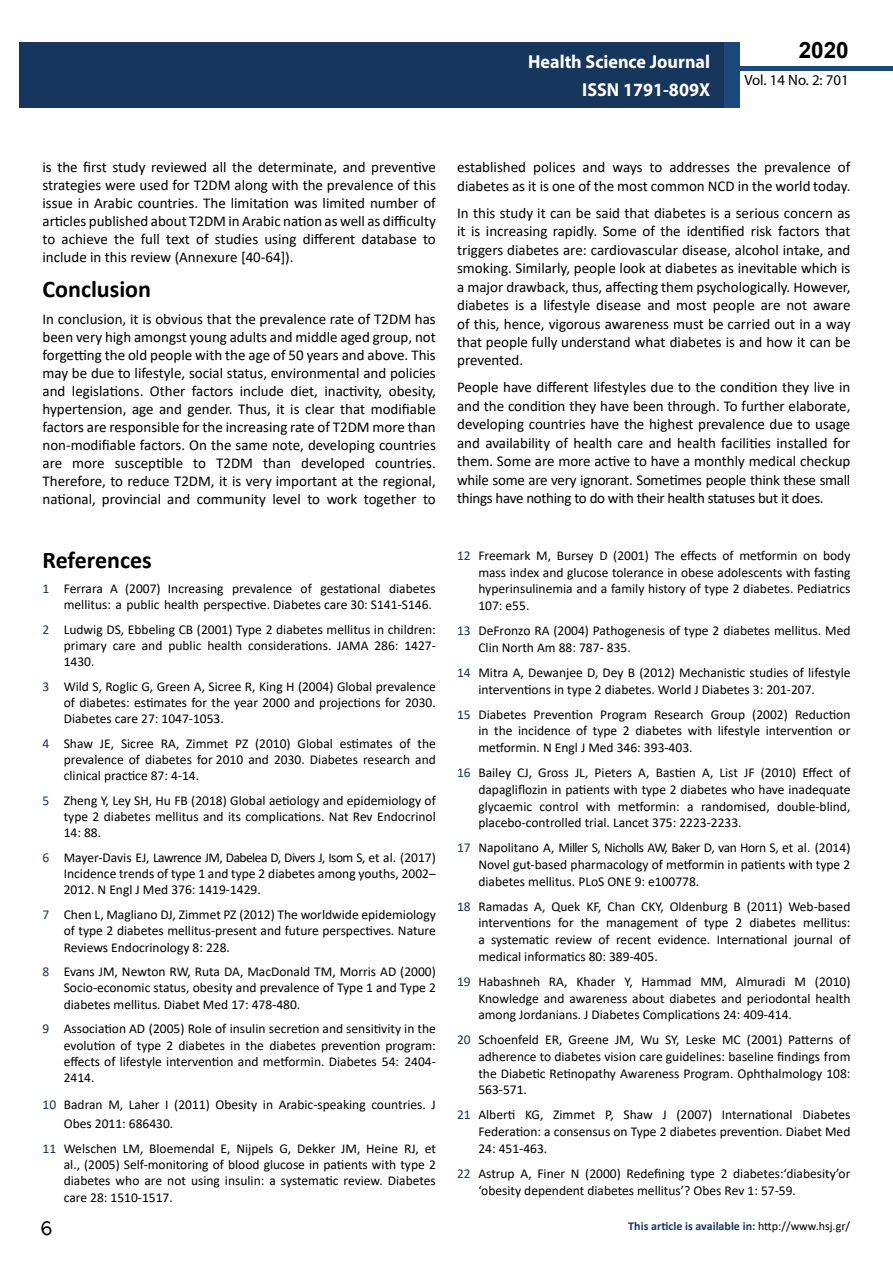
<style>
.page{position:relative;width:893px;height:1263px;background:#fff}
.page>*{position:absolute;margin:0;border:0;box-sizing:border-box;transform-origin:0 0}
.t1{font:25.5px "Tunga";color:#000}
.t2{font:700 24px "Calibri";color:#000}
.t3{font:700 22.5px "Arial";color:#000}
.t4{font:700 18.75px/27.2px "Myriad Pro";color:#fff;text-align:right;scale:.96 1}
.t5{font:15px/18px "Calibri";color:#000;text-align:justify}
.t6{font:14.85px "Myriad Pro";color:#000}
.t7{font:13.5px/16.6px "Calibri";color:#000;text-align:justify}
.t8{font:700 12px "Calibri";color:#16375d}
.s1{color:#16365d}
.s2{font-weight:400;color:#000}
</style>
<div class="page">
<div style="left:722px;top:66px;width:171px;height:5px;background:#1c497d"></div>
<div style="left:19px;top:42px;width:706px;height:66px;background:#16365d"></div>
<div style="left:725px;top:42px;width:15px;height:66px;background:#1c497d"></div>
<h3 class="t4" style="left:528px;top:48px;width:191px">Health Science Journal<br>ISSN 1791-809X</h3>
<h3 class="t3" style="left:799px;top:35px;width:52px">2020</h3>
<p class="t6" style="left:744px;top:71px;width:106px">Vol. 14 No. 2: 701</p>
<p class="t5" style="left:43px;top:158px;width:395px">is the first study reviewed all the determinate, and preventive strategies were used for T2DM along with the prevalence of this issue in Arabic countries. The limitation was limited number of articles published about T2DM in Arabic nation as well as difficulty to achieve the full text of studies using different database to include in this review (Annexure [40-64]).</p>
<h2 class="t2" style="left:43px;top:272px;width:110px">Conclusion</h2>
<p class="t5" style="left:43px;top:309px;width:395px">In conclusion, it is obvious that the prevalence rate of T2DM has been very high amongst young adults and middle aged group, not forgetting the old people with the age of 50 years and above. This may be due to lifestyle, social status, environmental and policies and legislations. Other factors include diet, inactivity, obesity, hypertension, age and gender. Thus, it is clear that modifiable factors are responsible for the increasing rate of T2DM more than non-modifiable factors. On the same note, developing countries are more susceptible to T2DM than developed countries.<br>Therefore, to reduce T2DM, it is very important at the regional, national, provincial and community level to work together to</p>
<h2 class="t2" style="left:43px;top:543px;width:111px">References</h2>
<p class="t7" style="left:43px;top:580px;width:395px;line-height:16.2px;text-align:right"><span class="s1">1</span> Ferrara A (2007) Increasing prevalence of gestational diabetes mellitus: a public health perspective. Diabetes care 30: S141-S146.</p>
<p class="t7" style="left:64px;top:621px;width:374px;line-height:16.2px;text-indent:-21px"><span class="s1">2</span> Ludwig DS, Ebbeling CB (2001) Type 2 diabetes mellitus in children: primary care and public health considerations. JAMA 286: 1427- 1430.</p>
<p class="t7" style="left:64px;top:678px;width:374px;line-height:16.2px;text-indent:-21px"><span class="s1">3</span> Wild S, Roglic G, Green A, Sicree R, King H (2004) Global prevalence of diabetes: estimates for the year 2000 and projections for 2030.<br>Diabetes care 27: 1047-1053.</p>
<p class="t7" style="left:64px;top:735px;width:374px;line-height:16.2px;text-indent:-21px"><span class="s1">4</span> Shaw JE, Sicree RA, Zimmet PZ (2010) Global estimates of the prevalence of diabetes for 2010 and 2030. Diabetes research and clinical practice 87: 4-14.</p>
<p class="t7" style="left:64px;top:792px;width:374px;line-height:16.2px;text-indent:-21px"><span class="s1">5</span> Zheng Y, Ley SH, Hu FB (2018) Global aetiology and epidemiology of type 2 diabetes mellitus and its complications. Nat Rev Endocrinol 14: 88.</p>
<p class="t7" style="left:64px;top:849px;width:374px;line-height:16.2px;text-indent:-21px"><span class="s1">6</span> Mayer-Davis EJ, Lawrence JM, Dabelea D, Divers J, Isom S, et al. (2017)<br>Incidence trends of type 1 and type 2 diabetes among youths, 2002– 2012. N Engl J Med 376: 1419-1429.</p>
<p class="t7" style="left:64px;top:906px;width:374px;line-height:16.2px;text-indent:-21px"><span class="s1">7</span> Chen L, Magliano DJ, Zimmet PZ (2012) The worldwide epidemiology of type 2 diabetes mellitus-present and future perspectives. Nature Reviews Endocrinology 8: 228.</p>
<p class="t7" style="left:64px;top:963px;width:374px;line-height:16.2px;text-indent:-21px"><span class="s1">8</span> Evans JM, Newton RW, Ruta DA, MacDonald TM, Morris AD (2000)<br>Socio‐economic status, obesity and prevalence of Type 1 and Type 2 diabetes mellitus. Diabet Med 17: 478-480.</p>
<p class="t7" style="left:64px;top:1020px;width:374px;line-height:16.2px;text-indent:-21px"><span class="s1">9</span> Association AD (2005) Role of insulin secretion and sensitivity in the evolution of type 2 diabetes in the diabetes prevention program: effects of lifestyle intervention and metformin. Diabetes 54: 2404- 2414.</p>
<p class="t7" style="left:64px;top:1095px;width:374px;line-height:18.9px;text-indent:-21px"><span class="s1">10</span> Badran M, Laher I (2011) Obesity in Arabic-speaking countries. J<br>Obes 2011: 686430.</p>
<p class="t7" style="left:64px;top:1140px;width:374px;line-height:16.2px;text-indent:-21px"><span class="s1">11</span> Welschen LM, Bloemendal E, Nijpels G, Dekker JM, Heine RJ, et al., (2005) Self-monitoring of blood glucose in patients with type 2 diabetes who are not using insulin: a systematic review. Diabetes care 28: 1510-1517.</p>
<p class="t5" style="left:457px;top:158px;width:395px;line-height:18.5px">established polices and ways to addresses the prevalence of diabetes as it is one of the most common NCD in the world today.</p>
<p class="t5" style="left:457px;top:203px;width:395px;line-height:18.5px">In this study it can be said that diabetes is a serious concern as it is increasing rapidly. Some of the identified risk factors that triggers diabetes are: cardiovascular disease, alcohol intake, and smoking. Similarly, people look at diabetes as inevitable which is a major drawback, thus, affecting them psychologically. However, diabetes is a lifestyle disease and most people are not aware of this, hence, vigorous awareness must be carried out in a way that people fully understand what diabetes is and how it can be prevented.</p>
<p class="t5" style="left:457px;top:378px;width:395px;line-height:18.5px">People have different lifestyles due to the condition they live in and the condition they have been through. To further elaborate, developing countries have the highest prevalence due to usage and availability of health care and health facilities installed for them. Some are more active to have a monthly medical checkup while some are very ignorant. Sometimes people think these small things have nothing to do with their health statuses but it does.</p>
<p class="t7" style="left:478px;top:547px;width:374px;text-indent:-21px"><span class="s1">12</span> Freemark M, Bursey D (2001) The effects of metformin on body mass index and glucose tolerance in obese adolescents with fasting hyperinsulinemia and a family history of type 2 diabetes. Pediatrics 107: e55.</p>
<p class="t7" style="left:478px;top:622px;width:374px;text-indent:-21px"><span class="s1">13</span> DeFronzo RA (2004) Pathogenesis of type 2 diabetes mellitus. Med<br>Clin North Am 88: 787- 835.</p>
<p class="t7" style="left:478px;top:664px;width:374px;text-indent:-21px"><span class="s1">14</span> Mitra A, Dewanjee D, Dey B (2012) Mechanistic studies of lifestyle interventions in type 2 diabetes. World J Diabetes 3: 201-207.</p>
<p class="t7" style="left:478px;top:706px;width:374px;text-indent:-21px"><span class="s1">15</span> Diabetes Prevention Program Research Group (2002) Reduction in the incidence of type 2 diabetes with lifestyle intervention or metformin. N Engl J Med 346: 393-403.</p>
<p class="t7" style="left:478px;top:764px;width:374px;text-indent:-21px"><span class="s1">16</span> Bailey CJ, Gross JL, Pieters A, Bastien A, List JF (2010) Effect of dapagliflozin in patients with type 2 diabetes who have inadequate glycaemic control with metformin: a randomised, double-blind, placebo-controlled trial. Lancet 375: 2223-2233.</p>
<p class="t7" style="left:478px;top:839px;width:374px;text-indent:-21px"><span class="s1">17</span> Napolitano A, Miller S, Nicholls AW, Baker D, van Horn S, et al. (2014)<br>Novel gut-based pharmacology of metformin in patients with type 2 diabetes mellitus. PLoS ONE 9: e100778.</p>
<p class="t7" style="left:478px;top:898px;width:374px;text-indent:-21px"><span class="s1">18</span> Ramadas A, Quek KF, Chan CKY, Oldenburg B (2011) Web-based interventions for the management of type 2 diabetes mellitus: a systematic review of recent evidence. International journal of medical informatics 80: 389-405.</p>
<p class="t7" style="left:478px;top:973px;width:374px;text-indent:-21px"><span class="s1">19</span> Habashneh RA, Khader Y, Hammad MM, Almuradi M (2010)<br>Knowledge and awareness about diabetes and periodontal health among Jordanians. J Diabetes Complications 24: 409-414.</p>
<p class="t7" style="left:478px;top:1031px;width:374px;text-indent:-21px"><span class="s1">20</span> Schoenfeld ER, Greene JM, Wu SY, Leske MC (2001) Patterns of adherence to diabetes vision care guidelines: baseline findings from the Diabetic Retinopathy Awareness Program. Ophthalmology 108:<br>563-571.</p>
<p class="t7" style="left:478px;top:1106px;width:374px;text-indent:-21px"><span class="s1">21</span> Alberti KG, Zimmet P, Shaw J (2007) International Diabetes Federation: a consensus on Type 2 diabetes prevention. Diabet Med 24: 451-463.</p>
<p class="t7" style="left:478px;top:1165px;width:374px;text-indent:-21px"><span class="s1">22</span> Astrup A, Finer N (2000) Redefining type 2 diabetes:‘diabesity’or ‘obesity dependent diabetes mellitus’? Obes Rev 1: 57-59.</p>
<h1 class="t1" style="left:40px;top:1211px;width:14px">6</h1>
<p class="t8" style="left:628px;top:1217px;width:223px">This article is available in: <span class="s2">http://www.hsj.gr/</span></p>
</div>
